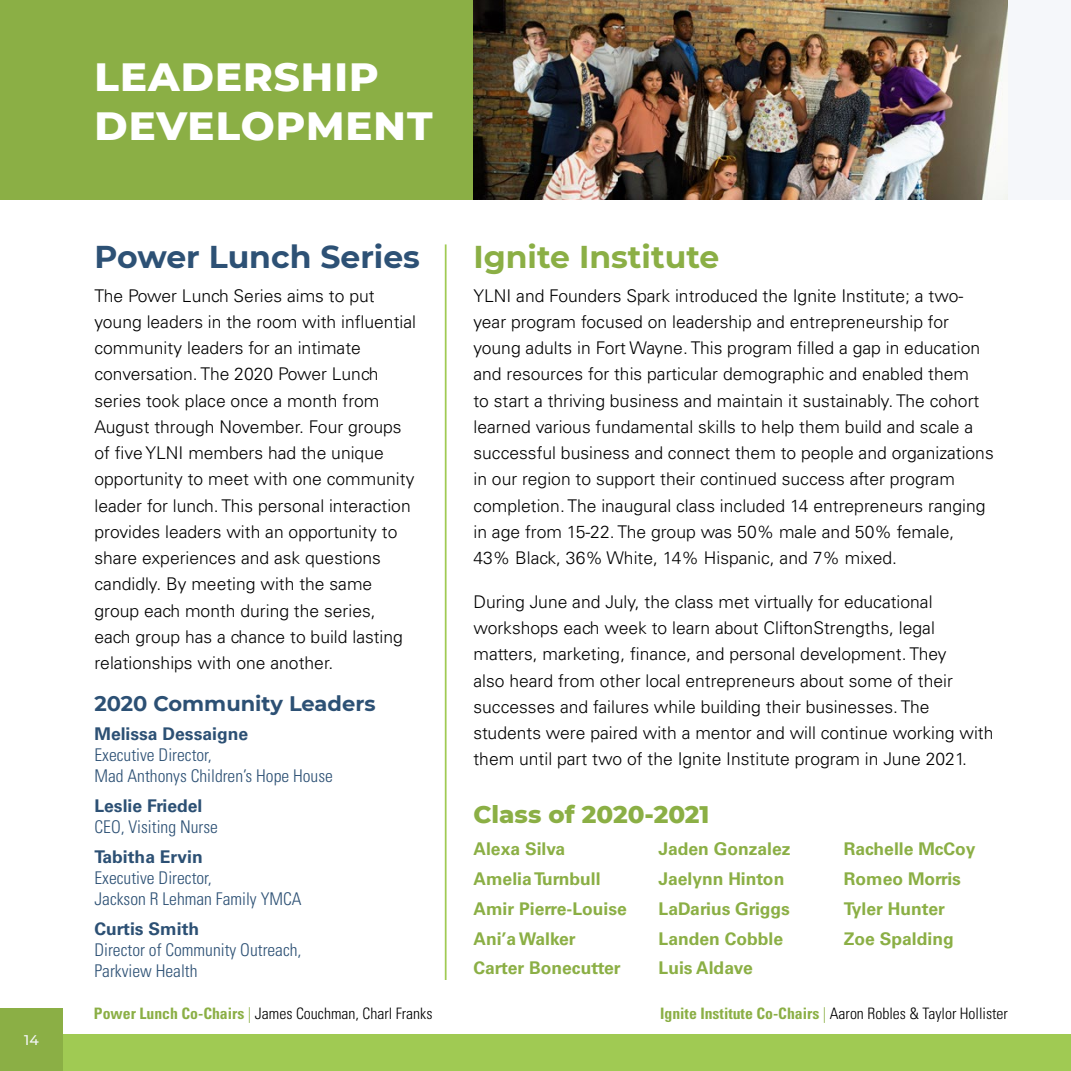
<style>
.page{position:relative;width:1071px;height:1071px;background:#fff}
.page>*{position:absolute;margin:0;border:0;box-sizing:border-box;transform-origin:0 0}
.t1{font:800 40.25px/48.3px "Montserrat";letter-spacing:.025em;color:#fff}
.t2{font:700 31.5px "Montserrat";color:#2d5175}
.t3{font:700 31.5px "Montserrat";color:#8baf45}
.t4{font:800 24.5px "Montserrat";color:#8baf45}
.t5{font:700 21px "Montserrat";color:#2c5074}
.t6{font:300 17.5px/26.2px "Univers LT Std";color:#000}
.t7{font:700 17.5px/29.8px "Univers LT Std";color:#8baf45}
.t8{font:300 condensed 17.5px/21px "Univers LT Std";color:#2c5074}
.t9{font:700 17.5px "Univers LT Std";color:#2c5074}
.t10{font:300 condensed 15.75px "Univers LT Std";color:#000}
.t11{font:500 14px "Montserrat";color:#f5f7fa}
.s1{font-weight:700;color:#8baf45}
.s2{color:#8baf45}
</style>
<div class="page">
<div style="left:998px;top:0;width:73px;height:199px;background:#f5f7fa"></div>
<div style="left:0;top:0;width:608px;height:199px;background:#8baf45"></div>
<div style="left:0;top:1034px;width:1071px;height:37px;background:#a0ca53"></div>
<div style="left:0;top:1008px;width:63px;height:63px;background:#8baf45"></div>
<img style="left:473px;top:0;width:535px;height:199px">
<hr style="left:445px;top:244px;width:2px;height:736px;background:#a0ca53">
<p class="t11" style="left:24px;top:1030px;width:16px">14</p>
<h1 class="t1" style="left:94px;top:51px;width:340px">LEADERSHIP<br>DEVELOPMENT</h1>
<h2 class="t2" style="left:94px;top:234px;width:327px">Power Lunch Series</h2>
<p class="t6" style="left:94px;top:282px;width:323px">The Power Lunch Series aims to put young leaders in the room with influential community leaders for an intimate conversation. The 2020 Power Lunch series took place once a month from August through November. Four groups of five YLNI members had the unique opportunity to meet with one community leader for lunch. This personal interaction provides leaders with an opportunity to share experiences and ask questions candidly. By meeting with the same group each month during the series, each group has a chance to build lasting relationships with one another.</p>
<p class="t5" style="left:94px;top:688px;width:283px">2020 Community Leaders</p>
<p class="t9" style="left:94px;top:724px;width:155px">Melissa Dessaigne</p>
<p class="t8" style="left:94px;top:745px;width:240px">Executive Director,<br>Mad Anthonys Children’s Hope House</p>
<p class="t9" style="left:94px;top:796px;width:109px">Leslie Friedel</p>
<p class="t8" style="left:94px;top:816px;width:125px">CEO, Visiting Nurse</p>
<p class="t9" style="left:94px;top:846px;width:110px">Tabitha Ervin</p>
<p class="t8" style="left:94px;top:867px;width:209px">Executive Director,<br>Jackson R Lehman Family YMCA</p>
<p class="t9" style="left:94px;top:918px;width:106px">Curtis Smith</p>
<p class="t8" style="left:94px;top:939px;width:209px">Director of Community Outreach,<br>Parkview Health</p>
<h2 class="t3" style="left:473px;top:234px;width:247px">Ignite Institute</h2>
<p class="t6" style="left:473px;top:282px;width:522px">YLNI and Founders Spark introduced the Ignite Institute; a two&shy;year program focused on leadership and entrepreneurship for young adults in Fort Wayne. This program filled a gap in education and resources for this particular demographic and enabled them<br>to start a thriving business and maintain it sustainably. The cohort learned various fundamental skills to help them build and scale a successful business and connect them to people and organizations in our region to support their continued success after program completion. The inaugural class included 14 entrepreneurs ranging in age from 15-22. The group was 50% male and 50% female, 43% Black, 36% White, 14% Hispanic, and 7% mixed.</p>
<p class="t6" style="left:473px;top:589px;width:522px">During June and July, the class met virtually for educational workshops each week to learn about CliftonStrengths, legal matters, marketing, finance, and personal development. They<br>also heard from other local entrepreneurs about some of their successes and failures while building their businesses. The students were paired with a mentor and will continue working with them until part two of the Ignite Institute program in June 2021.</p>
<h3 class="t4" style="left:473px;top:796px;width:238px">Class of 2020-2021</h3>
<p class="t7" style="left:473px;top:834px;width:155px">Alexa Silva<br>Amelia Turnbull<br>Amir Pierre-Louise<br>Ani’a Walker<br>Carter Bonecutter</p>
<p class="t7" style="left:659px;top:834px;width:133px">Jaden Gonzalez<br>Jaelynn Hinton<br>LaDarius Griggs<br>Landen Cobble<br>Luis Aldave</p>
<p class="t7" style="left:844px;top:834px;width:133px">Rachelle McCoy<br>Romeo Morris<br>Tyler Hunter<br>Zoe Spalding</p>
<p class="t10" style="left:94px;top:1004px;width:340px"><span class="s1">Power Lunch Co-Chairs</span> <span class="s2">|</span> James Couchman, Charl Franks</p>
<p class="t10" style="left:660px;top:1004px;width:349px"><span class="s1">Ignite Institute Co-Chairs</span> <span class="s2">|</span> Aaron Robles &amp; Taylor Hollister</p>
</div>
